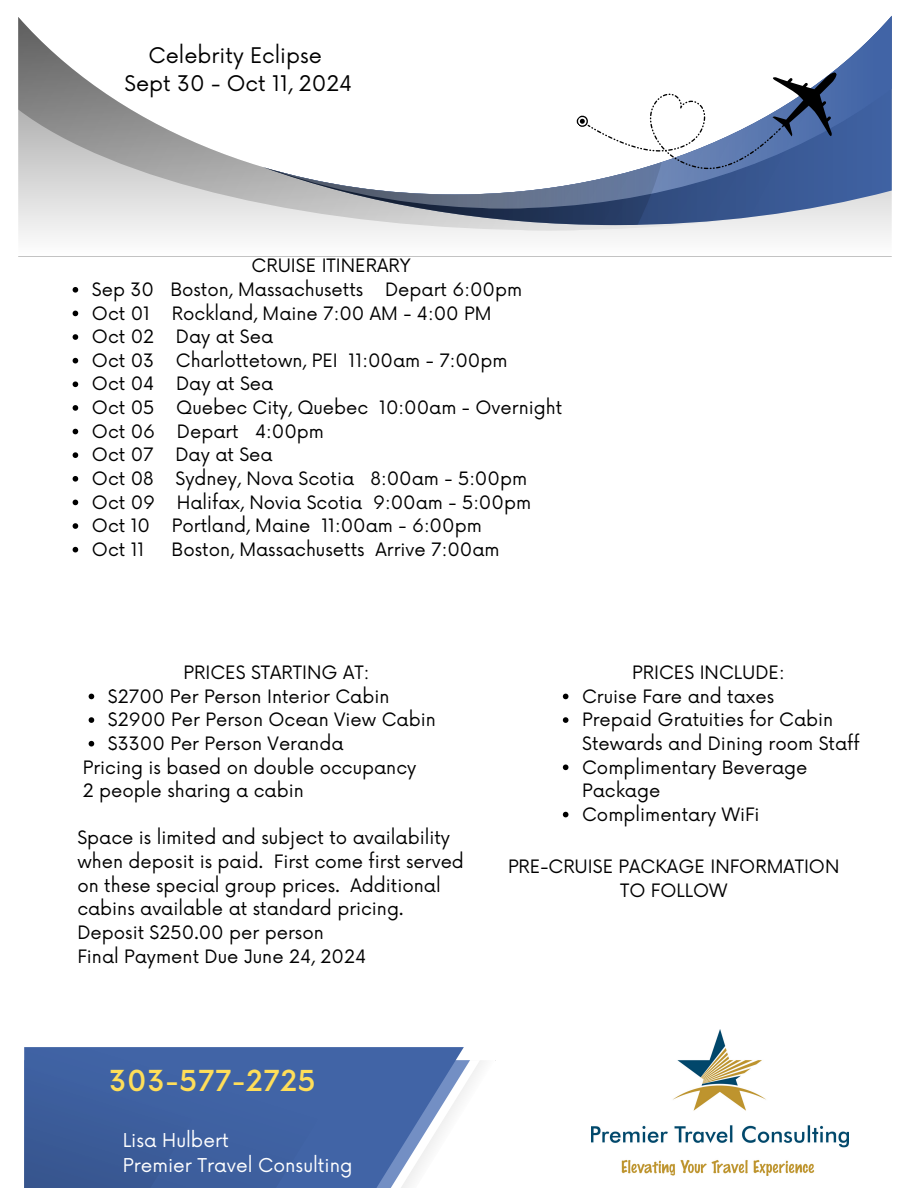
<style>
.page{position:relative;width:918px;height:1188px;background:#fff}
.page>*{position:absolute;margin:0;border:0;box-sizing:border-box;transform-origin:0 0}
.t1{font:500 28.2px "Now";letter-spacing:.025em;color:#ffde59}
.t2{font:21px "Now";color:#000}
.t3{font:18.6px "Now";color:#fff}
.t4{font:18px/23.7px "Now";color:#000}
</style>
<div class="page">
<div style="left:18px;top:230px;width:874px;height:7px;background:#f3f3f3"></div>
<svg style="left:18px;top:16px;width:874px;height:214px"></svg>
<svg style="left:363px;top:1047px;width:101px;height:141px;fill:#4164a6"></svg>
<div style="left:238px;top:1047px;width:125px;height:141px;background:#4164a6"></div>
<svg style="left:24px;top:1047px;width:214px;height:141px;background:#3d5e9d"></svg>
<svg style="left:263px;top:44px;width:602px;height:181px"></svg>
<img style="left:592px;top:1030px;width:256px;height:145px">
<svg style="left:73px;top:287px;width:5px;height:6px"></svg>
<svg style="left:73px;top:311px;width:5px;height:5px"></svg>
<svg style="left:73px;top:334px;width:5px;height:6px"></svg>
<svg style="left:73px;top:358px;width:5px;height:5px"></svg>
<svg style="left:73px;top:381px;width:5px;height:6px"></svg>
<svg style="left:73px;top:405px;width:5px;height:6px"></svg>
<svg style="left:73px;top:429px;width:5px;height:5px"></svg>
<svg style="left:73px;top:452px;width:5px;height:6px"></svg>
<svg style="left:73px;top:476px;width:5px;height:6px"></svg>
<svg style="left:73px;top:500px;width:5px;height:5px"></svg>
<svg style="left:73px;top:523px;width:5px;height:6px"></svg>
<svg style="left:73px;top:547px;width:5px;height:5px"></svg>
<svg style="left:89px;top:694px;width:5px;height:5px"></svg>
<svg style="left:89px;top:717px;width:5px;height:6px"></svg>
<svg style="left:89px;top:741px;width:5px;height:6px"></svg>
<svg style="left:563px;top:694px;width:5px;height:5px"></svg>
<svg style="left:563px;top:717px;width:5px;height:6px"></svg>
<svg style="left:563px;top:765px;width:5px;height:5px"></svg>
<svg style="left:563px;top:812px;width:5px;height:5px"></svg>
<p class="t2" style="left:149px;top:43px;width:175px">Celebrity Eclipse</p>
<p class="t2" style="left:125px;top:72px;width:229px">Sept 30 - Oct 11, 2024</p>
<p class="t4" style="left:252px;top:255px;width:161px">CRUISE ITINERARY</p>
<p class="t4" style="left:92px;top:279px;width:432px">Sep 30 Boston, Massachusetts Depart 6:00pm</p>
<p class="t4" style="left:92px;top:302px;width:401px">Oct 01 Rockland, Maine 7:00 AM - 4:00 PM</p>
<p class="t4" style="left:92px;top:326px;width:183px">Oct 02 Day at Sea</p>
<p class="t4" style="left:92px;top:349px;width:417px">Oct 03 Charlottetown, PEI 11:00am - 7:00pm</p>
<p class="t4" style="left:92px;top:373px;width:183px">Oct 04 Day at Sea</p>
<p class="t4" style="left:92px;top:397px;width:472px">Oct 05 Quebec City, Quebec 10:00am - Overnight</p>
<p class="t4" style="left:92px;top:420px;width:234px">Oct 06 Depart 4:00pm</p>
<p class="t4" style="left:92px;top:444px;width:182px">Oct 07 Day at Sea</p>
<p class="t4" style="left:92px;top:468px;width:437px">Oct 08 Sydney, Nova Scotia 8:00am - 5:00pm</p>
<p class="t4" style="left:92px;top:491px;width:441px">Oct 09 Halifax, Novia Scotia 9:00am - 5:00pm</p>
<p class="t4" style="left:92px;top:515px;width:391px">Oct 10 Portland, Maine 11:00am - 6:00pm</p>
<p class="t4" style="left:92px;top:538px;width:54px">Oct 11</p>
<p class="t4" style="left:172px;top:538px;width:330px">Boston, Massachusetts Arrive 7:00am</p>
<p class="t4" style="left:184px;top:662px;width:187px">PRICES STARTING AT:</p>
<p class="t4" style="left:632px;top:662px;width:154px">PRICES INCLUDE:</p>
<p class="t4" style="left:108px;top:685px;width:283px">$2700 Per Person Interior Cabin</p>
<p class="t4" style="left:108px;top:709px;width:329px">$2900 Per Person Ocean View Cabin</p>
<p class="t4" style="left:108px;top:732px;width:237px">$3300 Per Person Veranda</p>
<p class="t4" style="left:83px;top:756px;width:335px">Pricing is based on double occupancy</p>
<p class="t4" style="left:83px;top:780px;width:223px">2 people sharing a cabin</p>
<p class="t4" style="left:77px;top:827px;width:388px">Space is limited and subject to availability when deposit is paid. First come first served on these special group prices. Additional cabins available at standard pricing.</p>
<p class="t4" style="left:77px;top:921px;width:248px">Deposit $250.00 per person</p>
<p class="t4" style="left:77px;top:945px;width:290px">Final Payment Due June 24, 2024</p>
<p class="t1" style="left:109px;top:1065px;width:208px">303-577-2725</p>
<p class="t3" style="left:123px;top:1130px;width:108px">Lisa Hulbert</p>
<p class="t3" style="left:123px;top:1155px;width:231px">Premier Travel Consulting</p>
<p class="t4" style="left:582px;top:685px;width:194px">Cruise Fare and taxes</p>
<p class="t4" style="left:582px;top:709px;width:279px">Prepaid Gratuities for Cabin<br>Stewards and Dining room Staff</p>
<p class="t4" style="left:582px;top:756px;width:227px">Complimentary Beverage<br>Package</p>
<p class="t4" style="left:582px;top:803px;width:179px">Complimentary WiFi</p>
<p class="t4" style="left:508px;top:856px;width:333px">PRE-CRUISE PACKAGE INFORMATION</p>
<p class="t4" style="left:620px;top:879px;width:109px">TO FOLLOW</p>
</div>
